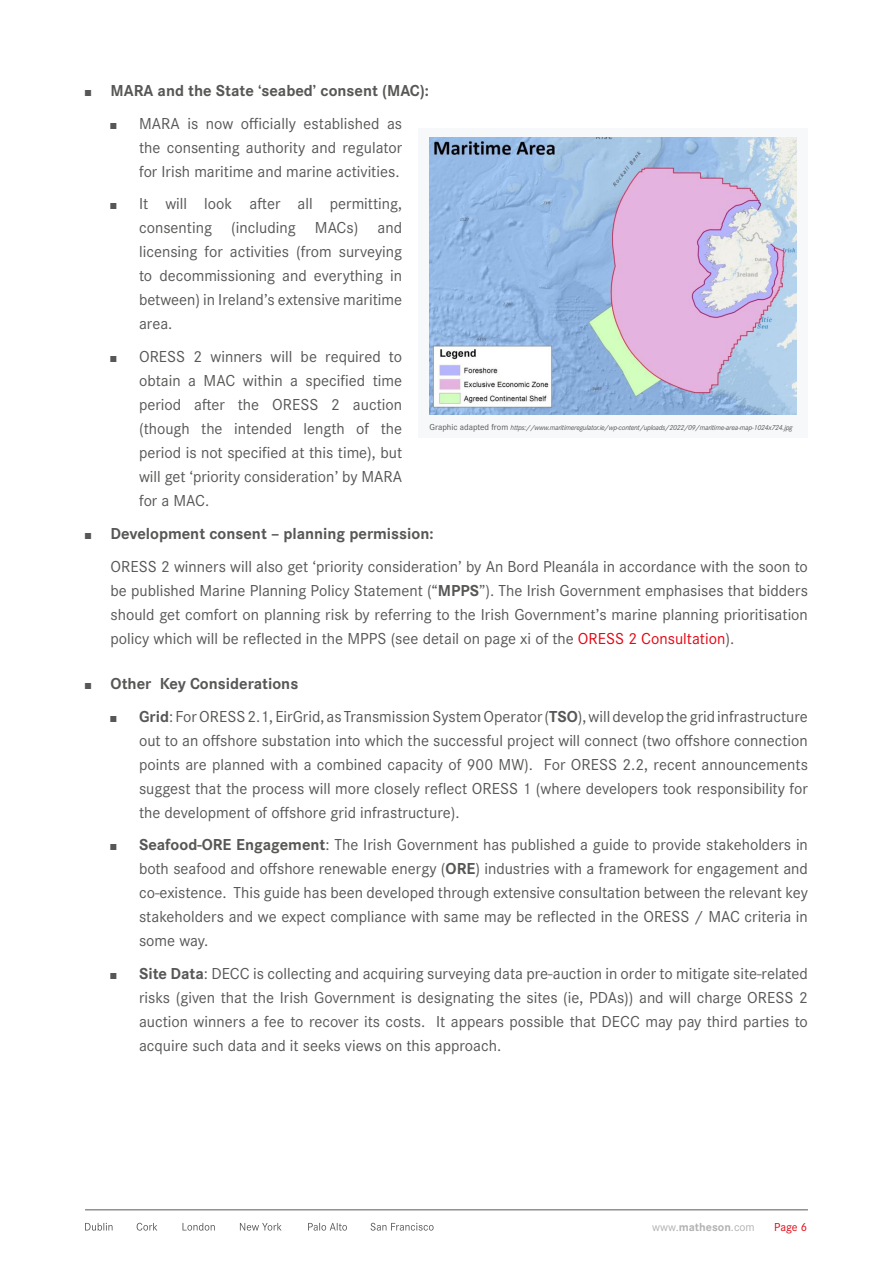
<style>
.page{position:relative;width:893px;height:1263px;background:#fff}
.page>*{position:absolute;margin:0;border:0;box-sizing:border-box;transform-origin:0 0}
.Body_1{font:16.5px/24px "Corporate S Pro";color:#575756;text-align:justify}
.t1{font:700 16.5px "Corporate S Pro";color:#575756}
.t2{font:12px "Corporate S Pro";color:#b3b2b2}
.t3{font:12px "Corporate S Pro";color:#e30613}
.Body_1-2{font:italic 7.5px "Corporate S Pro";letter-spacing:-.03em;color:#575756}
.s1{font-weight:400;font-size:9px}
.s2{font-size:9px}
.s3{font-weight:700}
.s4{color:#e30613}
.s5{font-style:normal;font-size:9px}
</style>
<div class="page">
<hr style="left:85px;top:1209px;width:723px;height:1px;background:#575756">
<svg style="left:85px;top:1223px;width:349px;height:7px"></svg>
<div style="left:419px;top:128px;width:389px;height:310px;background:#f6f8fa"></div>
<img style="left:429px;top:138px;width:367px;height:276px">
<p class="t1" style="left:85px;top:78px;width:345px"><span class="s1">■</span> MARA and the State ‘seabed’ consent (MAC):</p>
<p class="Body_1" style="left:139px;top:110px;width:265px;text-indent:-28px"><span class="s2">■</span> MARA is now officially established as the consenting authority and regulator for Irish maritime and marine activities.</p>
<p class="Body_1" style="left:139px;top:190px;width:265px;text-indent:-28px"><span class="s2">■</span> It will look after all permitting, consenting (including MACs) and licensing for activities (from surveying to decommissioning and everything in between) in Ireland’s extensive maritime area.</p>
<p class="Body_1" style="left:139px;top:343px;width:265px;text-indent:-28px"><span class="s2">■</span> ORESS 2 winners will be required to obtain a MAC within a specified time period after the ORESS 2 auction (though the intended length of the period is not specified at this time), but will get ‘priority consideration’ by MARA for a MAC.</p>
<p class="t1" style="left:85px;top:521px;width:350px"><span class="s1">■</span> Development consent – planning permission:</p>
<p class="Body_1" style="left:111px;top:553px;width:699px">ORESS 2 winners will also get ‘priority consideration’ by An Bord Pleanála in accordance with the soon to be published Marine Planning Policy Statement (“<span class="s3">MPPS</span>”). The Irish Government emphasises that bidders should get comfort on planning risk by referring to the Irish Government’s marine planning prioritisation policy which will be reflected in the MPPS (see detail on page xi of the <span class="s4">ORESS 2 Consultation</span>).</p>
<p class="t1" style="left:85px;top:671px;width:215px"><span class="s1">■</span> Other Key Considerations</p>
<p class="Body_1" style="left:139px;top:703px;width:670px;text-indent:-28px"><span class="s2">■</span> <span class="s3">Grid</span>: For ORESS 2.1, EirGrid, as Transmission System Operator (<span class="s3">TSO</span>), will develop the grid infrastructure out to an offshore substation into which the successful project will connect (two offshore connection points are planned with a combined capacity of 900 MW). For ORESS 2.2, recent announcements suggest that the process will more closely reflect ORESS 1 (where developers took responsibility for the development of offshore grid infrastructure).</p>
<p class="Body_1" style="left:139px;top:831px;width:670px;text-indent:-28px"><span class="s2">■</span> <span class="s3">Seafood-ORE Engagement</span>: The Irish Government has published a guide to provide stakeholders in both seafood and offshore renewable energy (<span class="s3">ORE</span>) industries with a framework for engagement and co-existence. This guide has been developed through extensive consultation between the relevant key stakeholders and we expect compliance with same may be reflected in the ORESS / MAC criteria in some way.</p>
<p class="Body_1" style="left:139px;top:960px;width:670px;text-indent:-28px"><span class="s2">■</span> <span class="s3">Site Data</span>: DECC is collecting and acquiring surveying data pre-auction in order to mitigate site-related risks (given that the Irish Government is designating the sites (ie, PDAs)) and will charge ORESS 2 auction winners a fee to recover its costs. It appears possible that DECC may pay third parties to acquire such data and it seeks views on this approach.</p>
<p class="Body_1-2" style="left:429px;top:422px;width:365px"><span class="s5">Graphic adapted from</span> https://www.maritimeregulator.ie/wp-content/uploads/2022/09/maritime-area-map-1024x724.jpg</p>
<p class="t2" style="left:652px;top:1218px;width:104px">www.<span class="s3">matheson</span>.com</p>
<p class="t3" style="left:774px;top:1218px;width:34px">Page 6</p>
</div>
